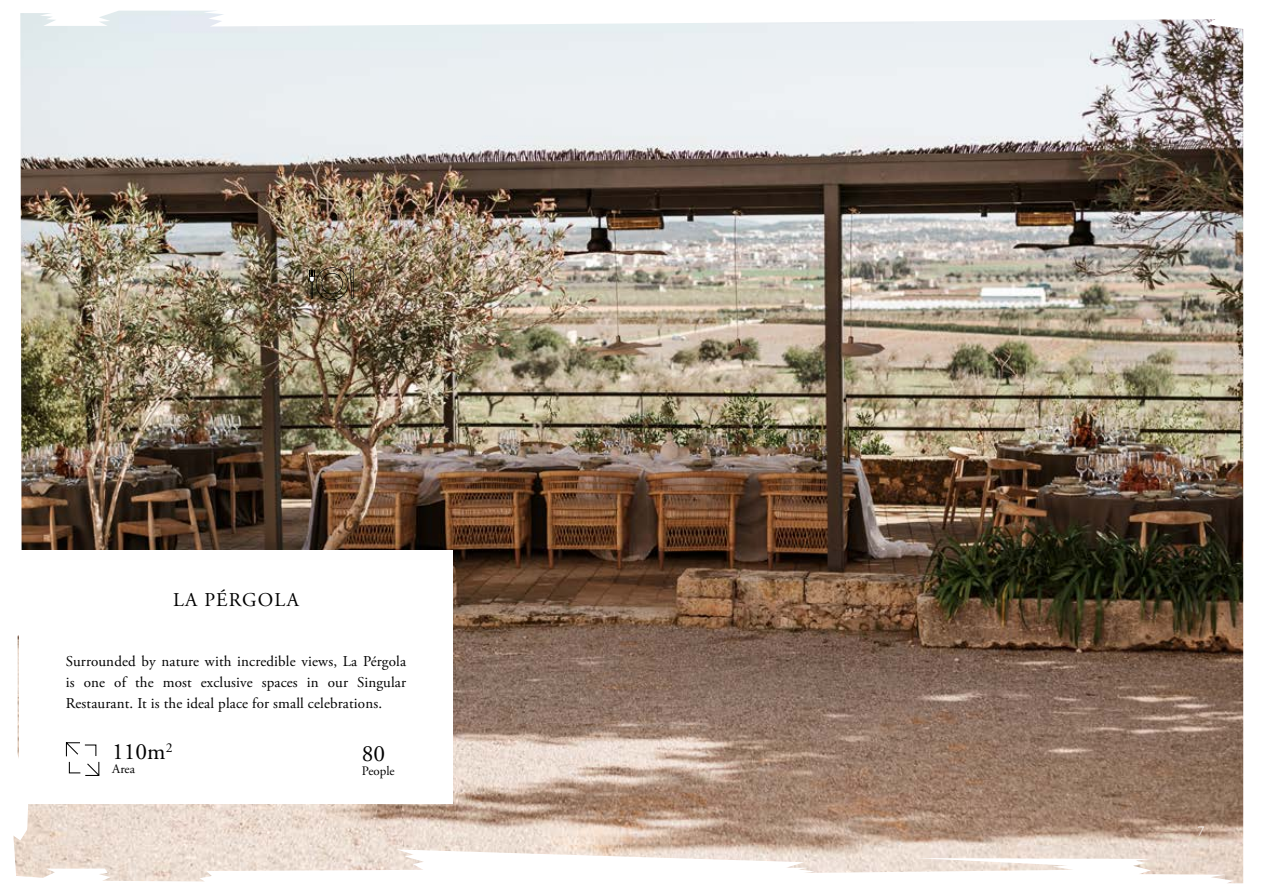
<style>
.page{position:relative;width:1263px;height:893px;background:#fff}
.page>*{position:absolute;margin:0;border:0;box-sizing:border-box;transform-origin:0 0}
.t1{font:23.4px "Adobe Garamond Pro";color:#000}
.t2{font:19.5px "Adobe Garamond Pro";letter-spacing:.065em;color:#000}
.t3{font:15px/21px "Adobe Garamond Pro";letter-spacing:.01em;color:#000;text-align:justify}
.t4{font:13.5px "Adobe Garamond Pro";color:#fff}
.t5{font:12.9px "Adobe Garamond Pro";color:#000}
</style>
<div class="page">
<img style="left:13px;top:10px;width:1231px;height:874px">
<div style="left:19px;top:551px;width:434px;height:253px;background:#fff"></div>
<svg style="left:65px;top:742px;width:35px;height:34px"></svg>
<svg style="left:309px;top:267px;width:45px;height:33px"></svg>
<h2 class="t2" style="left:173px;top:588px;width:127px">LA PÉRGOLA</h2>
<p class="t3" style="left:66px;top:651px;width:342px">Surrounded by nature with incredible views, La Pérgola is one of the most exclusive spaces in our Singular Restaurant. It is the ideal place for small celebrations.</p>
<h1 class="t1" style="left:112px;top:738px;width:62px">110m<sup>2</sup></h1>
<p class="t5" style="left:112px;top:761px;width:24px">Area</p>
<h1 class="t1" style="left:362px;top:739px;width:25px">80</h1>
<p class="t5" style="left:362px;top:763px;width:34px">People</p>
<p class="t4" style="left:1198px;top:823px;width:8px">7</p>
</div>
